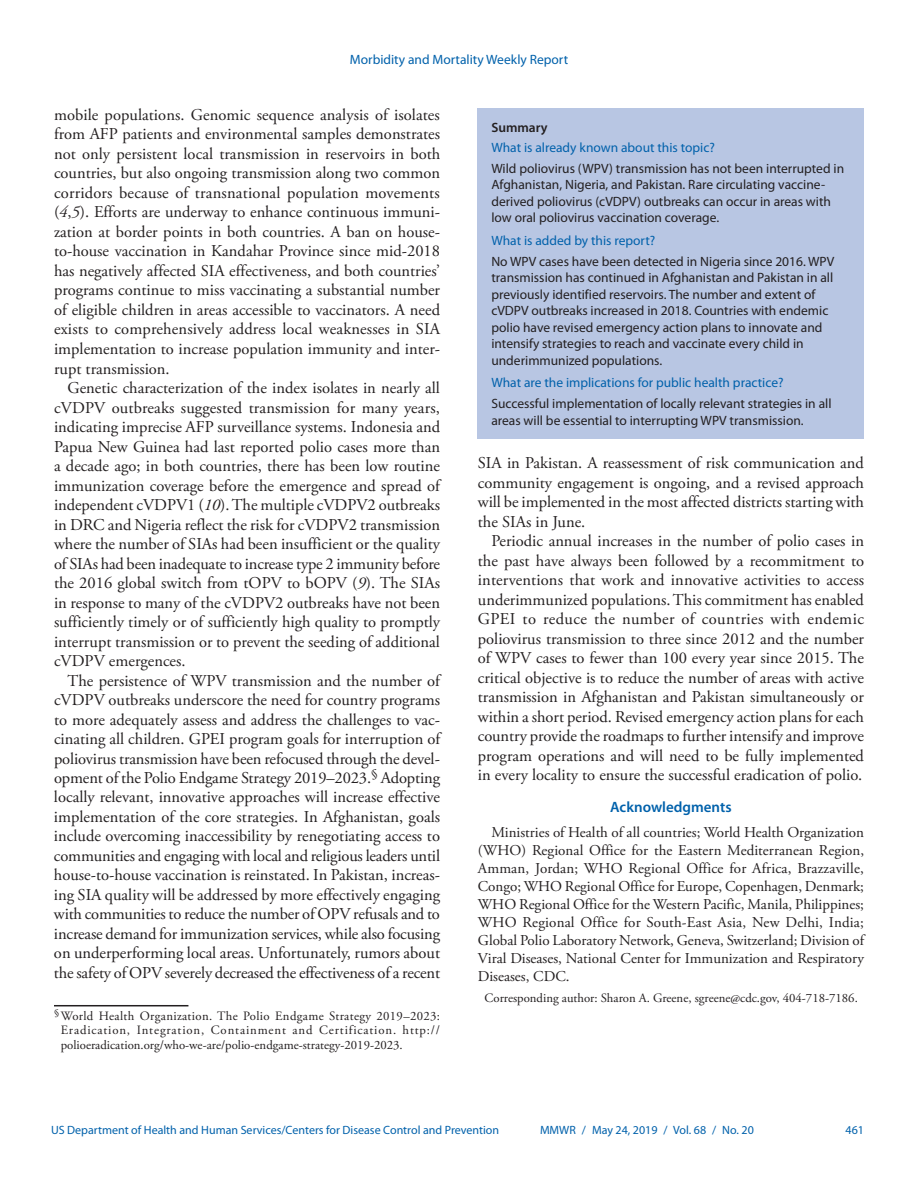
<style>
.page{position:relative;width:918px;height:1188px;background:#fff}
.page>*{position:absolute;margin:0;border:0;box-sizing:border-box;transform-origin:0 0}
.Paragraph{font:16.5px/19.5px "Adobe Garamond Pro";color:#231f20;text-align:justify}
.Acknowledgment{font:15px/18px "Adobe Garamond Pro";color:#231f20;text-align:justify}
.Acknowledgment_Head{font:600 15px "Myriad Pro";color:#0161ab}
.Summary_Box_Text{font:13.5px/16.5px "Myriad Pro";color:#231f20}
.Summary_Box_Heading{font:13.5px "Myriad Pro";color:#0161ab}
.Summary_Box_Ttile{font:600 13.5px "Myriad Pro";color:#231f20}
.Footnote{font:12.75px/14.2px "Adobe Garamond Pro";color:#231f20;text-align:justify}
.Corresponding_Author{font:12.75px "Adobe Garamond Pro";color:#231f20}
.t1{font:12px "Myriad Pro";color:#0161ab}
.s1{font-style:italic}
</style>
<div class="page">
<hr style="left:54px;top:1005px;width:134px;height:1px;background:#231f20">
<div style="left:478px;top:108px;width:386px;height:330px;background:#b8c6e3"></div>
<p class="Summary_Box_Heading" style="left:350px;top:51px;width:220px">Morbidity and Mortality Weekly Report</p>
<p class="Paragraph" style="left:54px;top:106px;width:388px">mobile populations. Genomic sequence analysis of isolates from AFP patients and environmental samples demonstrates not only persistent local transmission in reservoirs in both countries, but also ongoing transmission along two common corridors because of transnational population movements (<span class="s1">4</span>,<span class="s1">5</span>). Efforts are underway to enhance continuous immuni&shy;zation at border points in both countries. A ban on house&shy;to-house vaccination in Kandahar Province since mid-2018 has negatively affected SIA effectiveness, and both countries’ programs continue to miss vaccinating a substantial number of eligible children in areas accessible to vaccinators. A need exists to comprehensively address local weaknesses in SIA implementation to increase population immunity and inter&shy;rupt transmission.</p>
<p class="Paragraph" style="left:54px;top:379px;width:388px;text-indent:13px">Genetic characterization of the index isolates in nearly all cVDPV outbreaks suggested transmission for many years, indicating imprecise AFP surveillance systems. Indonesia and Papua New Guinea had last reported polio cases more than a decade ago; in both countries, there has been low routine immunization coverage before the emergence and spread of independent cVDPV1 (<span class="s1">10</span>). The multiple cVDPV2 outbreaks in DRC and Nigeria reflect the risk for cVDPV2 transmission where the number of SIAs had been insufficient or the quality of SIAs had been inadequate to increase type 2 immunity before the 2016 global switch from tOPV to bOPV (<span class="s1">9</span>). The SIAs in response to many of the cVDPV2 outbreaks have not been sufficiently timely or of sufficiently high quality to promptly interrupt transmission or to prevent the seeding of additional cVDPV emergences.</p>
<p class="Paragraph" style="left:54px;top:671px;width:388px;text-indent:13px">The persistence of WPV transmission and the number of cVDPV outbreaks underscore the need for country programs to more adequately assess and address the challenges to vac&shy;cinating all children. GPEI program goals for interruption of poliovirus transmission have been refocused through the devel&shy;opment of the Polio Endgame Strategy 2019–2023.<sup>§</sup> Adopting locally relevant, innovative approaches will increase effective implementation of the core strategies. In Afghanistan, goals include overcoming inaccessibility by renegotiating access to communities and engaging with local and religious leaders until house-to-house vaccination is reinstated. In Pakistan, increas&shy;ing SIA quality will be addressed by more effectively engaging with communities to reduce the number of OPV refusals and to increase demand for immunization services, while also focusing on underperforming local areas. Unfortunately, rumors about the safety of OPV severely decreased the effectiveness of a recent</p>
<p class="Footnote" style="left:61px;top:1009px;width:381px;text-indent:-7px"><sup>§</sup>World Health Organization. The Polio Endgame Strategy 2019–2023:<br>Eradication, Integration, Containment and Certification. http:// polioeradication.org/who-we-are/polio-endgame-strategy-2019-2023.</p>
<h1 class="Summary_Box_Ttile" style="left:491px;top:119px;width:58px">Summary</h1>
<h1 class="Summary_Box_Heading" style="left:491px;top:139px;width:225px">What is already known about this topic?</h1>
<p class="Summary_Box_Text" style="left:491px;top:160px;width:354px">Wild poliovirus (WPV) transmission has not been interrupted in Afghanistan, Nigeria, and Pakistan. Rare circulating vaccine&shy;derived poliovirus (cVDPV) outbreaks can occur in areas with low oral poliovirus vaccination coverage.</p>
<h1 class="Summary_Box_Heading" style="left:491px;top:232px;width:165px">What is added by this report?</h1>
<p class="Summary_Box_Text" style="left:491px;top:253px;width:344px">No WPV cases have been detected in Nigeria since 2016. WPV transmission has continued in Afghanistan and Pakistan in all previously identified reservoirs. The number and extent of cVDPV outbreaks increased in 2018. Countries with endemic polio have revised emergency action plans to innovate and intensify strategies to reach and vaccinate every child in underimmunized populations.</p>
<h1 class="Summary_Box_Heading" style="left:491px;top:375px;width:294px">What are the implications for public health practice?</h1>
<p class="Summary_Box_Text" style="left:491px;top:395px;width:342px">Successful implementation of locally relevant strategies in all areas will be essential to interrupting WPV transmission.</p>
<p class="Paragraph" style="left:478px;top:454px;width:388px">SIA in Pakistan. A reassessment of risk communication and community engagement is ongoing, and a revised approach will be implemented in the most affected districts starting with the SIAs in June.</p>
<p class="Paragraph" style="left:478px;top:532px;width:388px;text-indent:13px">Periodic annual increases in the number of polio cases in the past have always been followed by a recommitment to interventions that work and innovative activities to access underimmunized populations. This commitment has enabled GPEI to reduce the number of countries with endemic poliovirus transmission to three since 2012 and the number of WPV cases to fewer than 100 every year since 2015. The critical objective is to reduce the number of areas with active transmission in Afghanistan and Pakistan simultaneously or within a short period. Revised emergency action plans for each country provide the roadmaps to further intensify and improve program operations and will need to be fully implemented in every locality to ensure the successful eradication of polio.</p>
<h1 class="Acknowledgment_Head" style="left:610px;top:797px;width:123px">Acknowledgments</h1>
<p class="Acknowledgment" style="left:478px;top:823px;width:388px;text-indent:14px">Ministries of Health of all countries; World Health Organization (WHO) Regional Office for the Eastern Mediterranean Region, Amman, Jordan; WHO Regional Office for Africa, Brazzaville, Congo; WHO Regional Office for Europe, Copenhagen, Denmark; WHO Regional Office for the Western Pacific, Manila, Philippines; WHO Regional Office for South-East Asia, New Delhi, India; Global Polio Laboratory Network, Geneva, Switzerland; Division of Viral Diseases, National Center for Immunization and Respiratory Diseases, CDC.</p>
<p class="Corresponding_Author" style="left:485px;top:990px;width:375px">Corresponding author: Sharon A. Greene, sgreene@cdc.gov, 404-718-7186.</p>
<p class="t1" style="left:51px;top:1123px;width:450px">US Department of Health and Human Services/Centers for Disease Control and Prevention</p>
<p class="t1" style="left:540px;top:1123px;width:215px">MMWR / May 24, 2019 / Vol. 68 / No. 20</p>
<p class="t1" style="left:846px;top:1123px;width:20px">461</p>
</div>
